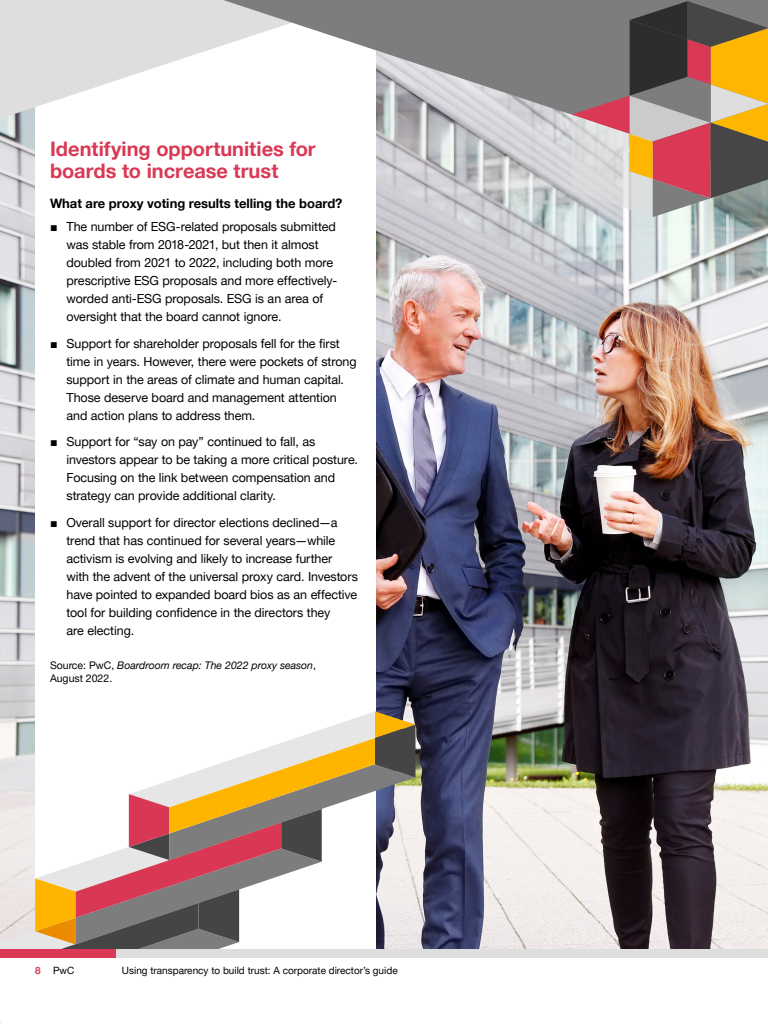
<style>
.page{position:relative;width:768px;height:1024px;background:#fff}
.page>*{position:absolute;margin:0;border:0;box-sizing:border-box;transform-origin:0 0}
.Body___Header{font:700 20px/22px "Helvetica Neue LT Pro";color:#d93954}
.Body___Subsubhead{font:700 13px "Helvetica Neue LT Pro";color:#000}
.t1{font:12.5px/18px "Helvetica Neue LT Pro";letter-spacing:-.005em;color:#000}
.Body___Table{font:italic 10.5px/13px "Helvetica Neue LT Pro";color:#000}
.t2{font:10px "Helvetica Neue LT Pro";color:#000}
.s1{font-family:"Arial"}
.s2{font-style:normal}
.s3{font-weight:700;color:#d93954}
</style>
<div class="page">
<img style="left:0;top:119px;width:768px;height:830px">
<div style="left:35px;top:0;width:340px;height:949px;background:#fff"></div>
<svg style="left:0;top:711px;width:416px;height:238px"></svg>
<div style="left:0;top:949px;width:768px;height:9px;background:#dedede"></div>
<div style="left:0;top:949px;width:116px;height:9px;background:#d93954"></div>
<svg style="left:0;top:0;width:223px;height:119px;fill:#dedede"></svg>
<svg style="left:223px;top:0;width:545px;height:179px"></svg>
<svg style="left:572px;top:1px;width:196px;height:216px;background:#9e8270"></svg>
<p class="Body___Header" style="left:50px;top:137px;width:267px">Identifying opportunities for boards to increase trust</p>
<p class="Body___Subsubhead" style="left:50px;top:195px;width:294px">What are proxy voting results telling the board?</p>
<p class="t1" style="left:66px;top:217px;width:272px;text-indent:-16px"><span class="s1">■</span> The number of ESG-related proposals submitted was stable from 2018-2021, but then it almost doubled from 2021 to 2022, including both more prescriptive ESG proposals and more effectively&shy;worded anti-ESG proposals. ESG is an area of oversight that the board cannot ignore.</p>
<p class="t1" style="left:66px;top:334px;width:292px;text-indent:-16px"><span class="s1">■</span> Support for shareholder proposals fell for the first time in years. However, there were pockets of strong support in the areas of climate and human capital.<br>Those deserve board and management attention and action plans to address them.</p>
<p class="t1" style="left:66px;top:432px;width:293px;text-indent:-16px"><span class="s1">■</span> Support for “say on pay” continued to fall, as investors appear to be taking a more critical posture.<br>Focusing on the link between compensation and strategy can provide additional clarity.</p>
<p class="t1" style="left:66px;top:513px;width:293px;text-indent:-16px"><span class="s1">■</span> Overall support for director elections declined—a trend that has continued for several years—while activism is evolving and likely to increase further with the advent of the universal proxy card. Investors have pointed to expanded board bios as an effective tool for building confidence in the directors they<br>are electing.</p>
<p class="Body___Table" style="left:50px;top:659px;width:268px"><span class="s2">Source: PwC,</span> Boardroom recap: The 2022 proxy season<span class="s2">,<br>August 2022.</span></p>
<p class="t2" style="left:35px;top:964px;width:41px"><span class="s3">8</span> PwC</p>
<p class="t2" style="left:122px;top:964px;width:277px">Using transparency to build trust: A corporate director’s guide</p>
</div>
